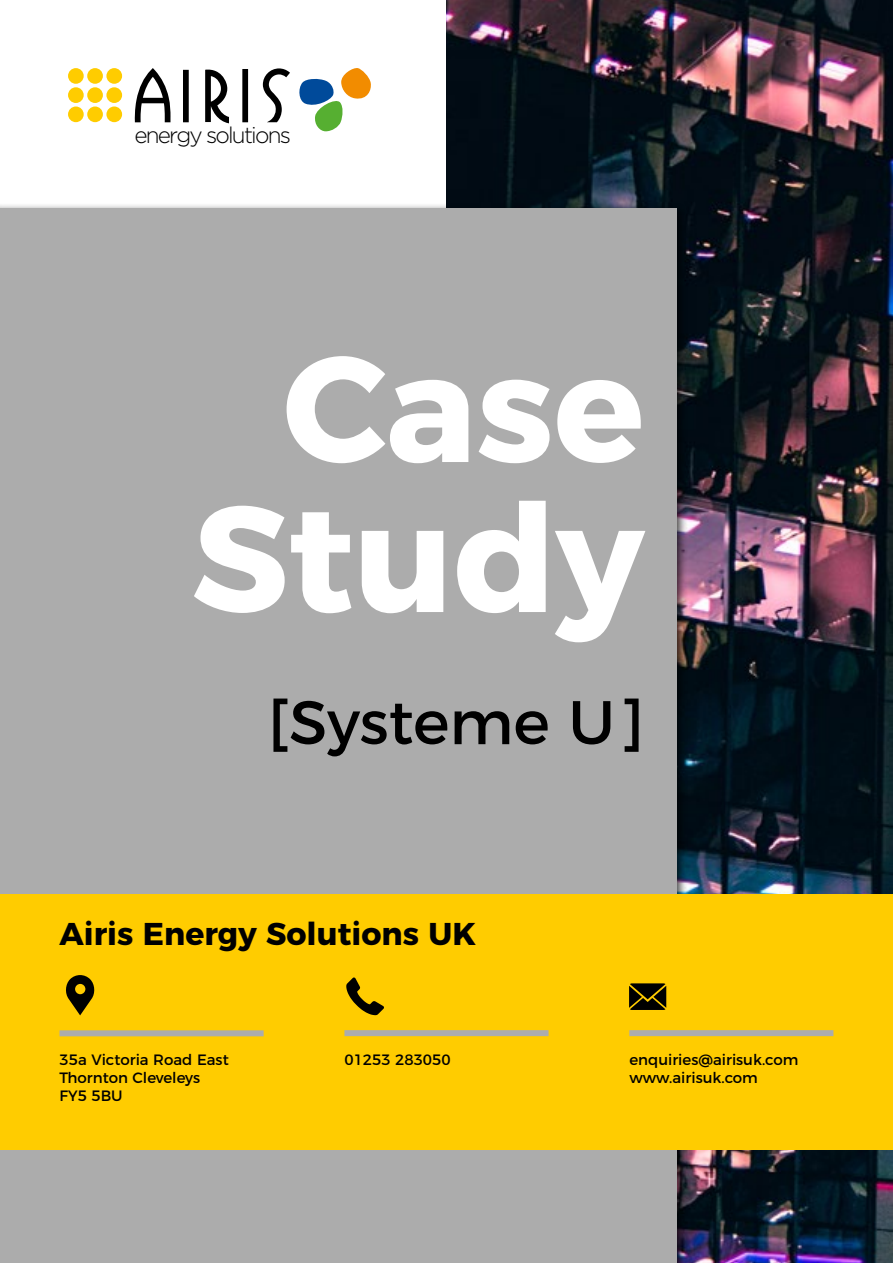
<style>
.page{position:relative;width:893px;height:1263px;background:#fff}
.page>*{position:absolute;margin:0;border:0;box-sizing:border-box;transform-origin:0 0}
.t1{font:700 150px/150px "Montserrat";color:#fff;text-align:right}
.t2{font:61.5px "Montserrat";color:#000}
.t3{font:700 31.5px "Montserrat";color:#000}
.t4{font:300 22.5px "Gotham";letter-spacing:-.08em;color:#000}
.t5{font:15px/18px "Montserrat";color:#000}
</style>
<div class="page">
<img style="left:446px;top:0;width:447px;height:1263px">
<div style="left:0;top:208px;width:676px;height:1055px;background:#acacac"></div>
<div style="left:0;top:894px;width:893px;height:255px;background:#fc0"></div>
<svg style="left:135px;top:68px;width:155px;height:55px"></svg>
<svg style="left:68px;top:68px;width:54px;height:54px"></svg>
<svg style="left:299px;top:68px;width:72px;height:63px"></svg>
<div style="left:60px;top:1030px;width:204px;height:6px;background:#acacac"></div>
<div style="left:344px;top:1030px;width:205px;height:6px;background:#acacac"></div>
<div style="left:629px;top:1030px;width:204px;height:6px;background:#acacac"></div>
<svg style="left:66px;top:975px;width:28px;height:40px"></svg>
<svg style="left:346px;top:977px;width:38px;height:38px"></svg>
<svg style="left:629px;top:983px;width:37px;height:27px"></svg>
<h3 class="t4" style="left:134px;top:123px;width:158px">energy solutions</h3>
<h1 class="t1" style="left:191px;top:322px;width:454px">Case<br>Study</h1>
<h2 class="t2" style="left:268px;top:673px;width:378px">[Systeme U]</h2>
<h3 class="t3" style="left:60px;top:908px;width:418px">Airis Energy Solutions UK</h3>
<p class="t5" style="left:60px;top:1049px;width:171px">35a Victoria Road East<br>Thornton Cleveleys<br>FY5 5BU</p>
<p class="t5" style="left:344px;top:1049px;width:108px">01253 283050</p>
<p class="t5" style="left:629px;top:1049px;width:171px">enquiries@airisuk.com www.airisuk.com</p>
</div>
